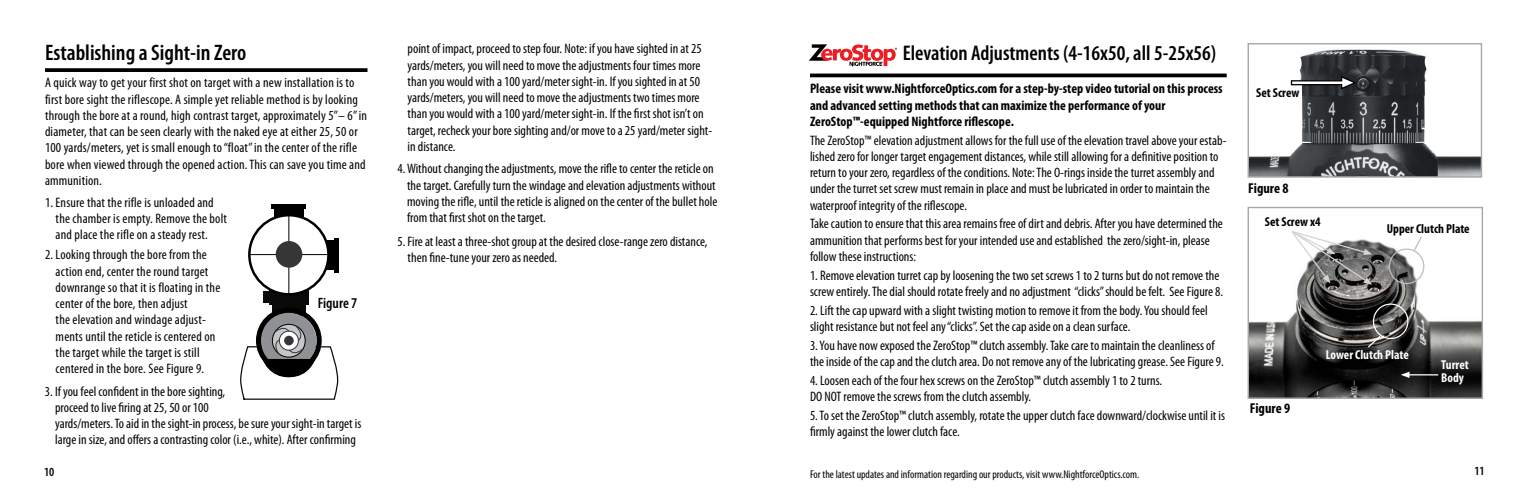
<style>
.page{position:relative;width:1530px;height:495px;background:#fff}
.page>*{position:absolute;margin:0;border:0;box-sizing:border-box;transform-origin:0 0}
.t1{font:600 condensed 22.5px "Myriad Pro";color:#000}
.t2{font:600 condensed 21.25px "Myriad Pro";color:#000}
.t3{font:600 condensed 15px "Myriad Pro";color:#000}
.t4{font:700 condensed 14.38px "Myriad Pro";color:#000}
.t5{font:condensed 13.75px/16.2px "Myriad Pro";color:#000}
.t6{font:700 condensed 13.75px/16.2px "Myriad Pro";color:#000}
.t7{font:700 condensed 13px "Myriad Pro";color:#000}
.t8{font:700 condensed 13px/13px "Myriad Pro";color:#fff}
.t9{font:600 condensed 12.5px "Myriad Pro";color:#000}
.t10{font:condensed 11.25px "Myriad Pro";color:#000}
</style>
<div class="page">
<svg style="left:45px;top:68px;width:323px;height:4px"></svg>
<div style="left:321px;top:240px;width:14px;height:30px;background:#000"></div>
<hr style="left:335px;top:238px;width:4px;height:35px;background:#000">
<div style="left:272px;top:303px;width:33px;height:13px;background:#0a0a0a"></div>
<div style="left:269px;top:285px;width:40px;height:20px;background:#0a0a0a"></div>
<div style="left:274px;top:208px;width:29px;height:14px;background:#000"></div>
<hr style="left:271px;top:204px;width:35px;height:4px;background:#000">
<div style="left:249px;top:215px;width:79px;height:79px;background:#fff;border-radius:50%"></div>
<div style="left:248px;top:214px;width:82px;height:82px;border:2px solid #000;border-radius:50%"></div>
<div style="left:263px;top:291px;width:6px;height:12px;background:#0a0a0a"></div>
<div style="left:260px;top:313px;width:56px;height:56px;background:#8f9194;border-radius:50%"></div>
<div style="left:256px;top:308px;width:66px;height:65px;border:5px solid #000;border-radius:50%"></div>
<hr style="left:250px;top:254px;width:77px;height:1px;background:#000">
<hr style="left:289px;top:215px;width:1px;height:80px;background:#000">
<div style="left:276px;top:241px;width:26px;height:27px;background:#363639;border-radius:50%"></div>
<svg style="left:240px;top:324px;width:99px;height:76px"></svg>
<img style="left:1250px;top:49px;width:230px;height:127px">
<div style="left:1248px;top:43px;width:234px;height:135px;border:1px solid #a7a9ac"></div>
<img style="left:1250px;top:242px;width:231px;height:155px">
<div style="left:1248px;top:207px;width:235px;height:192px;border:1px solid #a7a9ac"></div>
<svg style="left:1290px;top:75px;width:68px;height:15px"></svg>
<hr style="left:810px;top:74px;width:417px;height:3px;background:#000">
<svg style="left:809px;top:44px;width:88px;height:23px"></svg>
<div style="left:1389px;top:249px;width:35px;height:35px;border:1px solid #bcbec0;border-radius:50%"></div>
<div style="left:1373px;top:303px;width:36px;height:36px;border:1px solid #fff;border-radius:50%"></div>
<svg style="left:1290px;top:231px;width:83px;height:54px"></svg>
<svg style="left:1412px;top:236px;width:11px;height:17px"></svg>
<svg style="left:1367px;top:334px;width:15px;height:15px"></svg>
<hr style="left:1408px;top:374px;width:30px;height:1px;background:#fff">
<svg style="left:1401px;top:372px;width:9px;height:6px"></svg>
<h1 class="t1" style="left:45px;top:39px;width:203px">Establishing a Sight-in Zero</h1>
<p class="t5" style="left:45px;top:75px;width:324px">A quick way to get your first shot on target with a new installation is to first bore sight the riflescope. A simple yet reliable method is by looking through the bore at a round, high contrast target, approximately 5”– 6” in diameter, that can be seen clearly with the naked eye at either 25, 50 or 100 yards/meters, yet is small enough to “float” in the center of the rifle bore when viewed through the opened action. This can save you time and ammunition.</p>
<p class="t5" style="left:56px;top:194px;width:173px;text-indent:-11px">1. Ensure that the rifle is unloaded and the chamber is empty. Remove the bolt and place the rifle on a steady rest.</p>
<p class="t5" style="left:56px;top:246px;width:166px;text-indent:-11px">2. Looking through the bore from the action end, center the round target downrange so that it is floating in the center of the bore, then adjust<br>the elevation and windage adjust&shy;ments until the reticle is centered on the target while the target is still centered in the bore. See Figure 9.</p>
<p class="t5" style="left:55px;top:383px;width:308px;text-indent:-10px">3. If you feel confident in the bore sighting,<br>proceed to live firing at 25, 50 or 100<br>yards/meters. To aid in the sight-in process, be sure your sight-in target is large in size, and offers a contrasting color (i.e., white). After confirming</p>
<p class="t3" style="left:318px;top:294px;width:41px">Figure 7</p>
<p class="t5" style="left:408px;top:41px;width:306px">point of impact, proceed to step four. Note: if you have sighted in at 25 yards/meters, you will need to move the adjustments four times more than you would with a 100 yard/meter sight-in. If you sighted in at 50 yards/meters, you will need to move the adjustments two times more than you would with a 100 yard/meter sight-in. If the first shot isn’t on target, recheck your bore sighting and/or move to a 25 yard/meter sight&shy;in distance.</p>
<p class="t5" style="left:407px;top:161px;width:312px;text-indent:-10px">4. Without changing the adjustments, move the rifle to center the reticle on the target. Carefully turn the windage and elevation adjustments without moving the rifle, until the reticle is aligned on the center of the bullet hole from that first shot on the target.</p>
<p class="t5" style="left:408px;top:233px;width:302px;text-indent:-10px">5. Fire at least a three-shot group at the desired close-range zero distance, then fine-tune your zero as needed.</p>
<h2 class="t2" style="left:903px;top:40px;width:315px">Elevation Adjustments (4-16x50, all 5-25x56)</h2>
<p class="t6" style="left:810px;top:80px;width:414px">Please visit www.NightforceOptics.com for a step-by-step video tutorial on this process and advanced setting methods that can maximize the performance of your<br>ZeroStop™-equipped Nightforce riflescope.</p>
<p class="t5" style="left:810px;top:132px;width:418px">The ZeroStop™ elevation adjustment allows for the full use of the elevation travel above your estab&shy;lished zero for longer target engagement distances, while still allowing for a definitive position to return to your zero, regardless of the conditions. Note: The O-rings inside the turret assembly and under the turret set screw must remain in place and must be lubricated in order to maintain the waterproof integrity of the riflescope.</p>
<p class="t5" style="left:810px;top:216px;width:414px">Take caution to ensure that this area remains free of dirt and debris. After you have determined the ammunition that performs best for your intended use and established the zero/sight-in, please follow these instructions:</p>
<p class="t5" style="left:810px;top:267px;width:415px">1. Remove elevation turret cap by loosening the two set screws 1 to 2 turns but do not remove the screw entirely. The dial should rotate freely and no adjustment “clicks” should be felt. See Figure 8.</p>
<p class="t5" style="left:810px;top:302px;width:399px">2. Lift the cap upward with a slight twisting motion to remove it from the body. You should feel slight resistance but not feel any “clicks”. Set the cap aside on a clean surface.</p>
<p class="t5" style="left:810px;top:337px;width:415px">3. You have now exposed the ZeroStop™ clutch assembly. Take care to maintain the cleanliness of the inside of the cap and the clutch area. Do not remove any of the lubricating grease. See Figure 9.</p>
<p class="t5" style="left:810px;top:372px;width:354px">4. Loosen each of the four hex screws on the ZeroStop™ clutch assembly 1 to 2 turns.<br>DO NOT remove the screws from the clutch assembly.</p>
<p class="t5" style="left:810px;top:407px;width:417px">5. To set the ZeroStop™ clutch assembly, rotate the upper clutch face downward/clockwise until it is firmly against the lower clutch face.</p>
<p class="t7" style="left:1256px;top:85px;width:45px">Set Screw</p>
<p class="t4" style="left:1248px;top:179px;width:42px">Figure 8</p>
<p class="t7" style="left:1265px;top:213px;width:57px">Set Screw x4</p>
<p class="t7" style="left:1387px;top:221px;width:85px">Upper Clutch Plate</p>
<p class="t4" style="left:1250px;top:400px;width:42px">Figure 9</p>
<p class="t8" style="left:1326px;top:348px;width:85px">Lower Clutch Plate</p>
<p class="t8" style="left:1441px;top:358px;width:29px">Turret<br>Body</p>
<p class="t9" style="left:44px;top:464px;width:12px">10</p>
<p class="t9" style="left:1474px;top:463px;width:12px">11</p>
<p class="t10" style="left:810px;top:468px;width:331px">For the latest updates and information regarding our products, visit www.NightforceOptics.com.</p>
</div>
